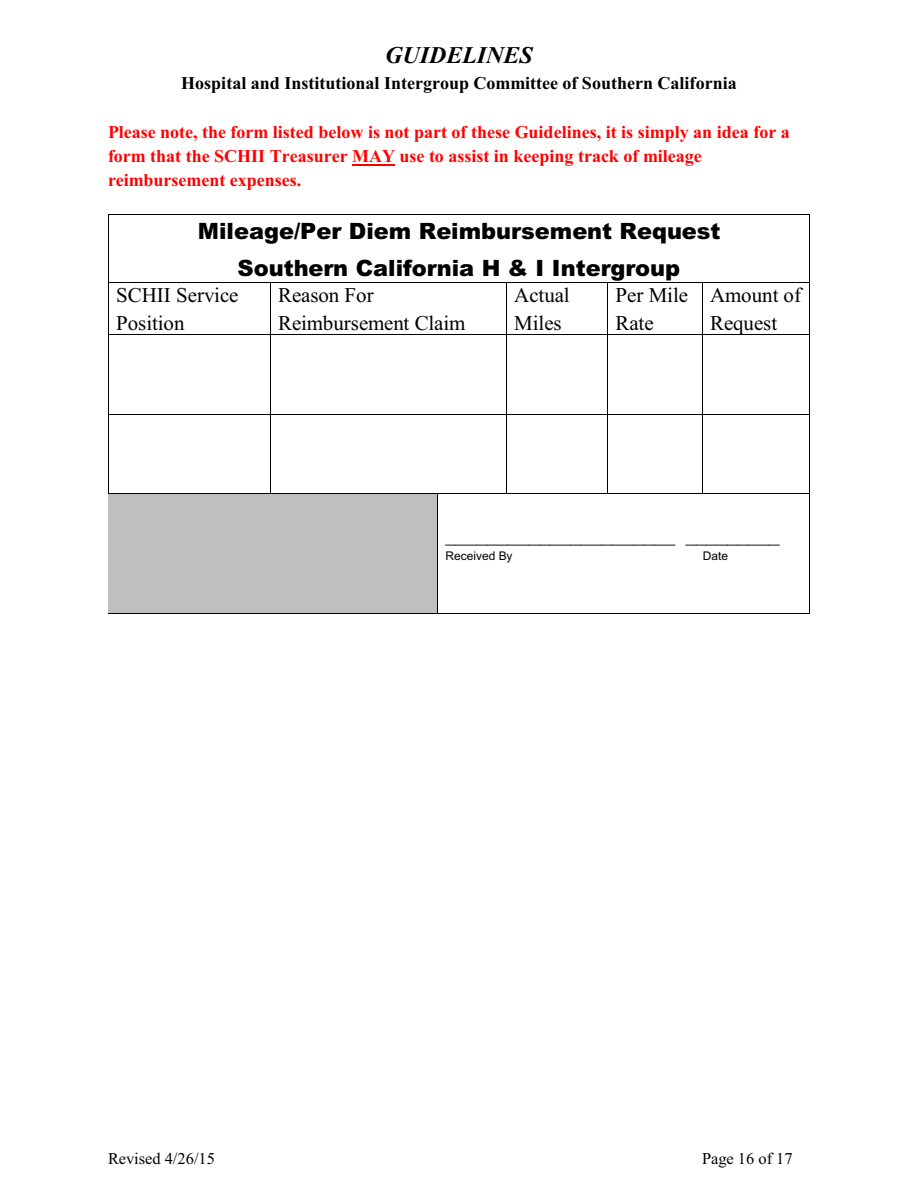
<style>
.page{position:relative;width:918px;height:1188px;background:#fff}
.page>*{position:absolute;margin:0;border:0;box-sizing:border-box;transform-origin:0 0}
.t1{font:italic 700 24px "Times New Roman";color:#000}
.t2{font:900 22.5px/36.3px "Arial";color:#000;text-align:center}
.t3{font:21px/27.8px "Times New Roman";color:#000}
.t4{font:700 18px/23.7px "Times New Roman";color:#f00}
.t5{font:700 18px "Times New Roman";color:#000}
.t6{font:16.5px "Times New Roman";color:#000}
.t7{font:12px "Arial";color:#000}
</style>
<div class="page">
<hr style="left:108px;top:215px;width:1px;height:67px;background:#000">
<hr style="left:809px;top:215px;width:1px;height:67px;background:#000">
<hr style="left:108px;top:215px;width:702px;height:1px;background:#000">
<hr style="left:108px;top:283px;width:1px;height:51px;background:#000">
<hr style="left:109px;top:283px;width:161px;height:1px;background:#000">
<hr style="left:270px;top:283px;width:1px;height:51px;background:#000">
<hr style="left:270px;top:283px;width:236px;height:1px;background:#000">
<hr style="left:506px;top:283px;width:1px;height:51px;background:#000">
<hr style="left:506px;top:283px;width:101px;height:1px;background:#000">
<hr style="left:608px;top:283px;width:1px;height:51px;background:#000">
<hr style="left:608px;top:283px;width:94px;height:1px;background:#000">
<hr style="left:809px;top:283px;width:1px;height:51px;background:#000">
<hr style="left:702px;top:283px;width:1px;height:51px;background:#000">
<hr style="left:702px;top:283px;width:107px;height:1px;background:#000">
<hr style="left:108px;top:334px;width:1px;height:80px;background:#000">
<hr style="left:109px;top:334px;width:161px;height:1px;background:#000">
<hr style="left:270px;top:334px;width:1px;height:80px;background:#000">
<hr style="left:270px;top:334px;width:236px;height:1px;background:#000">
<hr style="left:506px;top:334px;width:1px;height:80px;background:#000">
<hr style="left:506px;top:334px;width:101px;height:1px;background:#000">
<hr style="left:608px;top:334px;width:1px;height:80px;background:#000">
<hr style="left:608px;top:334px;width:94px;height:1px;background:#000">
<hr style="left:809px;top:334px;width:1px;height:80px;background:#000">
<hr style="left:702px;top:334px;width:1px;height:80px;background:#000">
<hr style="left:702px;top:334px;width:107px;height:1px;background:#000">
<hr style="left:108px;top:414px;width:1px;height:79px;background:#000">
<hr style="left:109px;top:414px;width:161px;height:1px;background:#000">
<hr style="left:270px;top:414px;width:1px;height:79px;background:#000">
<hr style="left:270px;top:414px;width:236px;height:1px;background:#000">
<hr style="left:506px;top:414px;width:1px;height:79px;background:#000">
<hr style="left:506px;top:414px;width:101px;height:1px;background:#000">
<hr style="left:608px;top:414px;width:1px;height:79px;background:#000">
<hr style="left:608px;top:414px;width:94px;height:1px;background:#000">
<hr style="left:809px;top:414px;width:1px;height:79px;background:#000">
<hr style="left:702px;top:414px;width:1px;height:79px;background:#000">
<hr style="left:702px;top:414px;width:107px;height:1px;background:#000">
<hr style="left:108px;top:494px;width:1px;height:120px;background:#000">
<hr style="left:108px;top:614px;width:162px;height:1px;background:#000">
<div style="left:109px;top:494px;width:161px;height:119px;background:#bfbfbf"></div>
<hr style="left:109px;top:494px;width:161px;height:1px;background:#000">
<hr style="left:270px;top:614px;width:167px;height:1px;background:#000">
<div style="left:270px;top:494px;width:167px;height:119px;background:#bfbfbf"></div>
<hr style="left:270px;top:494px;width:167px;height:1px;background:#000">
<hr style="left:437px;top:614px;width:69px;height:1px;background:#000">
<hr style="left:437px;top:494px;width:1px;height:119px;background:#000">
<hr style="left:437px;top:494px;width:69px;height:1px;background:#000">
<hr style="left:506px;top:614px;width:101px;height:1px;background:#000">
<hr style="left:506px;top:494px;width:101px;height:1px;background:#000">
<hr style="left:608px;top:614px;width:94px;height:1px;background:#000">
<hr style="left:608px;top:494px;width:94px;height:1px;background:#000">
<hr style="left:809px;top:494px;width:1px;height:120px;background:#000">
<hr style="left:702px;top:614px;width:108px;height:1px;background:#000">
<hr style="left:702px;top:494px;width:107px;height:1px;background:#000">
<hr style="left:352px;top:165px;width:43px;height:1px;background:#f00">
<h1 class="t1" style="left:385px;top:47px;width:149px">GUIDELINES</h1>
<p class="t5" style="left:181px;top:77px;width:557px">Hospital and Institutional Intergroup Committee of Southern California</p>
<p class="t4" style="left:108px;top:122px;width:683px">Please note, the form listed below is not part of these Guidelines, it is simply an idea for a form that the SCHII Treasurer MAY use to assist in keeping track of mileage reimbursement expenses.</p>
<p class="t2" style="left:198px;top:215px;width:524px">Mileage/Per Diem Reimbursement Request<br>Southern California H &amp; I Intergroup</p>
<p class="t3" style="left:116px;top:283px;width:124px">SCHII Service<br>Position</p>
<p class="t3" style="left:278px;top:283px;width:189px">Reason For<br>Reimbursement Claim</p>
<p class="t3" style="left:514px;top:283px;width:57px">Actual<br>Miles</p>
<p class="t3" style="left:616px;top:283px;width:74px">Per Mile<br>Rate</p>
<p class="t3" style="left:710px;top:283px;width:92px">Amount of<br>Request</p>
<p class="t3" style="left:446px;top:522px;width:336px">______________________ _________</p>
<p class="t7" style="left:446px;top:551px;width:69px">Received By</p>
<p class="t7" style="left:703px;top:551px;width:27px">Date</p>
<p class="t6" style="left:108px;top:1153px;width:109px">Revised 4/26/15</p>
<p class="t6" style="left:702px;top:1153px;width:92px">Page 16 of 17</p>
</div>
